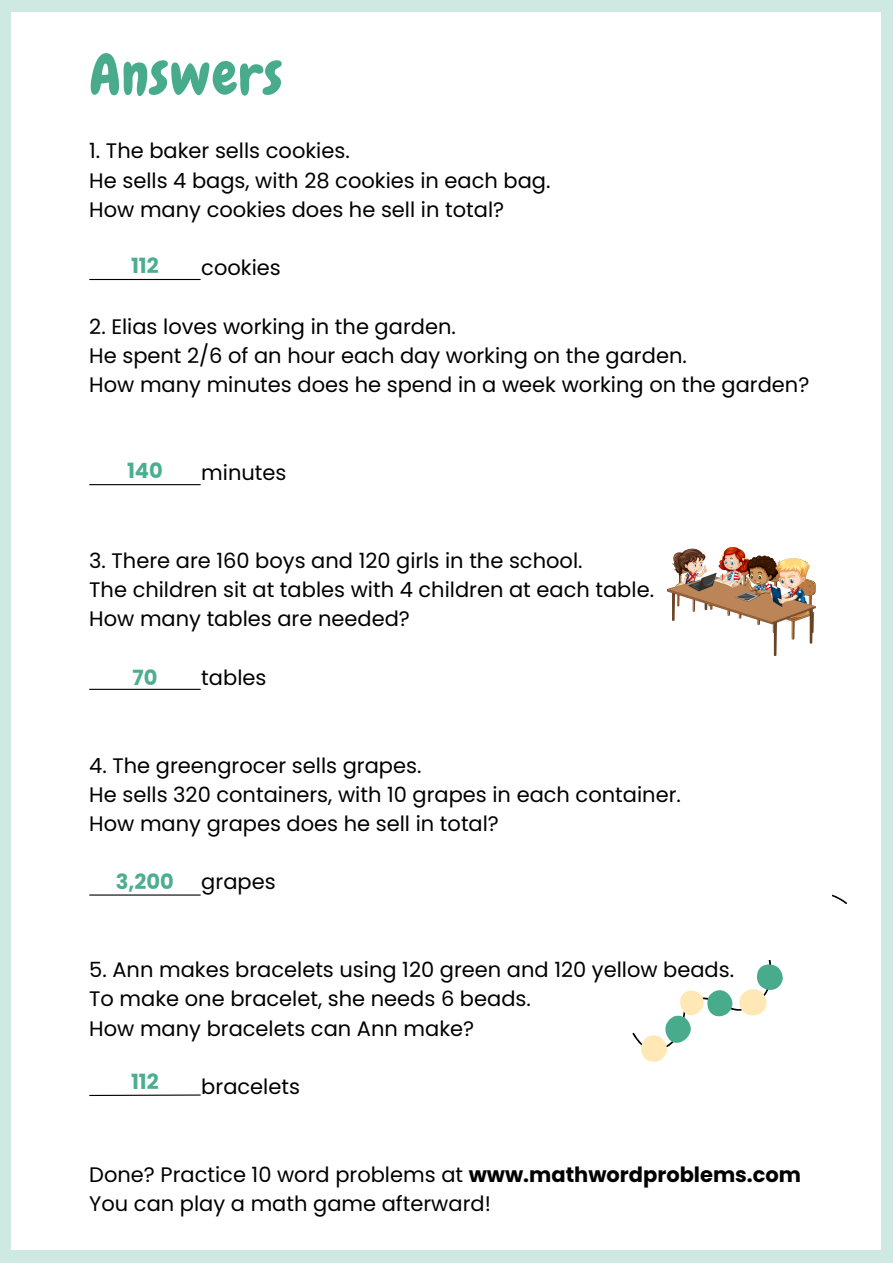
<style>
.page{position:relative;width:893px;height:1264px;background:#fff}
.page>*{position:absolute;margin:0;border:0;box-sizing:border-box;transform-origin:0 0}
.t1{font:57px "Chewy";letter-spacing:.02em;color:#48ab8b}
.t2{font:21px "Poppins";color:#000}
.t3{font:700 21px "Poppins";color:#4cae8f}
.s1{font-weight:700}
</style>
<div class="page">
<div style="left:0;top:0;width:892px;height:1262px;background:#cee8e2"></div>
<div style="left:11px;top:12px;width:870px;height:1237px;background:#fff"></div>
<hr style="left:89px;top:279px;width:112px;height:1px;background:#000">
<hr style="left:89px;top:1094px;width:112px;height:1px;background:#000">
<hr style="left:89px;top:484px;width:112px;height:1px;background:#000">
<hr style="left:89px;top:688px;width:112px;height:2px;background:#000">
<hr style="left:89px;top:894px;width:112px;height:1px;background:#000">
<img style="left:667px;top:547px;width:148px;height:108px">
<svg style="left:632px;top:894px;width:201px;height:168px"></svg>
<div style="left:650px;top:838px;width:181px;height:122px;background:#fff"></div>
<p class="t1" style="left:89px;top:39px;width:194px">Answers</p>
<p class="t2" style="left:89px;top:136px;width:262px">1. The baker sells cookies.</p>
<p class="t2" style="left:89px;top:166px;width:462px">He sells 4 bags, with 28 cookies in each bag.</p>
<p class="t2" style="left:89px;top:195px;width:416px">How many cookies does he sell in total?</p>
<p class="t2" style="left:201px;top:253px;width:81px">cookies</p>
<p class="t3" style="left:131px;top:251px;width:29px">112</p>
<p class="t2" style="left:89px;top:312px;width:368px">2. Elias loves working in the garden.</p>
<p class="t2" style="left:89px;top:341px;width:599px">He spent 2/6 of an hour each day working on the garden.</p>
<p class="t2" style="left:89px;top:370px;width:721px">How many minutes does he spend in a week working on the garden?</p>
<p class="t3" style="left:127px;top:456px;width:37px">140</p>
<p class="t2" style="left:201px;top:458px;width:87px">minutes</p>
<p class="t2" style="left:89px;top:546px;width:495px">3. There are 160 boys and 120 girls in the school.</p>
<p class="t2" style="left:89px;top:575px;width:566px">The children sit at tables with 4 children at each table.</p>
<p class="t2" style="left:89px;top:604px;width:322px">How many tables are needed?</p>
<p class="t2" style="left:201px;top:662px;width:67px">tables</p>
<p class="t3" style="left:132px;top:662px;width:26px">70</p>
<p class="t2" style="left:89px;top:750px;width:334px">4. The greengrocer sells grapes.</p>
<p class="t2" style="left:89px;top:779px;width:593px">He sells 320 containers, with 10 grapes in each container.</p>
<p class="t2" style="left:89px;top:809px;width:411px">How many grapes does he sell in total?</p>
<p class="t3" style="left:116px;top:866px;width:60px">3,200</p>
<p class="t2" style="left:201px;top:867px;width:76px">grapes</p>
<p class="t2" style="left:89px;top:955px;width:646px">5. Ann makes bracelets using 120 green and 120 yellow beads.</p>
<p class="t2" style="left:89px;top:984px;width:443px">To make one bracelet, she needs 6 beads.</p>
<p class="t2" style="left:89px;top:1013px;width:386px">How many bracelets can Ann make?</p>
<p class="t2" style="left:201px;top:1072px;width:100px">bracelets</p>
<p class="t3" style="left:131px;top:1066px;width:29px">112</p>
<p class="t2" style="left:89px;top:1159px;width:713px">Done? Practice 10 word problems at <span class="s1">www.mathwordproblems.com</span></p>
<p class="t2" style="left:89px;top:1188px;width:403px">You can play a math game afterward!</p>
</div>
